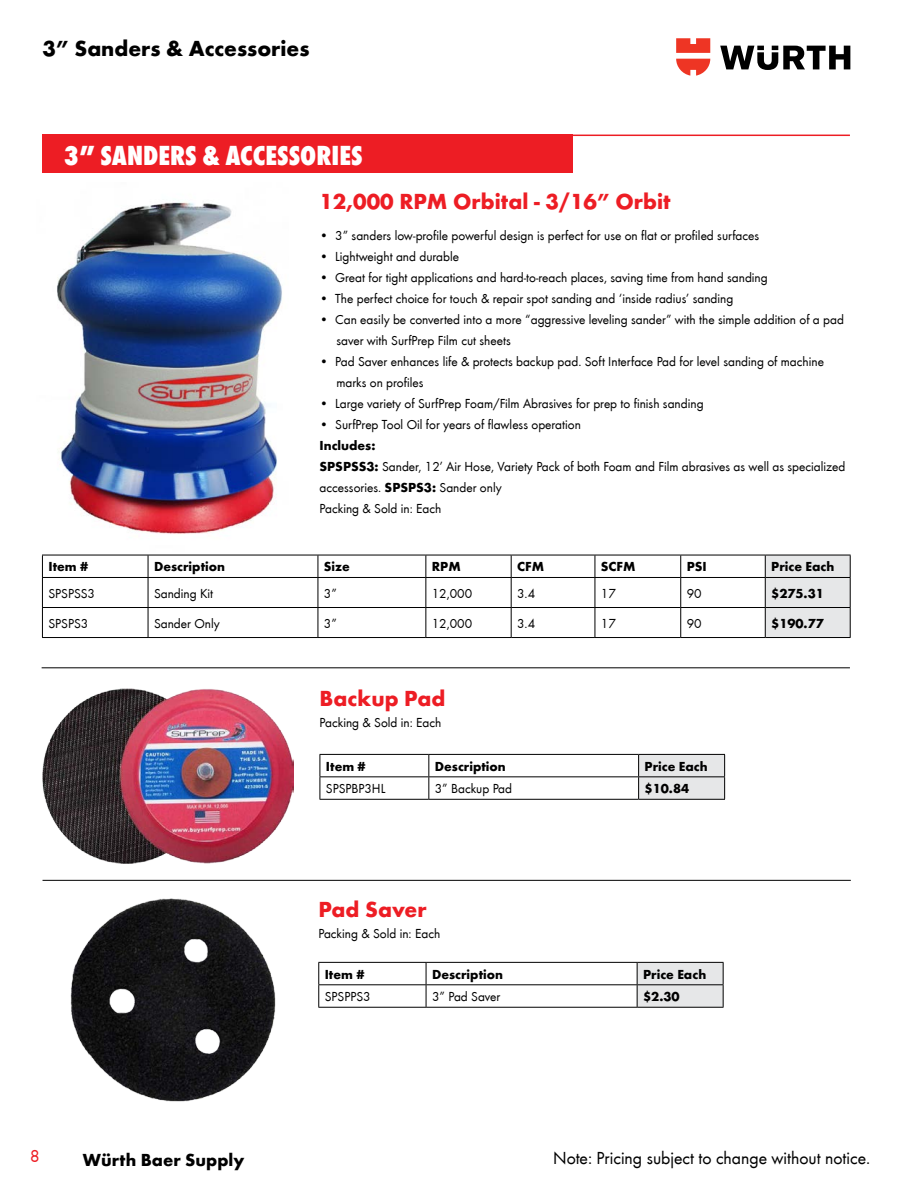
<style>
.page{position:relative;width:918px;height:1188px;background:#fff}
.page>*{position:absolute;margin:0;border:0;box-sizing:border-box;transform-origin:0 0}
.t1{font:800 condensed 28.5px "Wuerth";color:#fff}
.t2{font:700 22.5px "Wuerth";color:#ed1d24}
.t3{font:700 22.5px "Wuerth";color:#000}
.t4{font:18px "Wuerth";color:#000}
.t5{font:700 18px "Wuerth";color:#000}
.t6{font:18px "Wuerth";color:#ed1d24}
.t7{font:13.5px/21px "Wuerth";color:#000}
.t8{font:700 13.5px "Wuerth";color:#000}
.s1{font-weight:700}
</style>
<div class="page">
<svg style="left:720px;top:46px;width:130px;height:24px"></svg>
<svg style="left:676px;top:38px;width:34px;height:38px"></svg>
<img style="left:41px;top:202px;width:247px;height:369px">
<hr style="left:42px;top:555px;width:106px;height:1px;background:#000">
<hr style="left:148px;top:555px;width:170px;height:1px;background:#000">
<hr style="left:318px;top:555px;width:108px;height:1px;background:#000">
<hr style="left:426px;top:555px;width:85px;height:1px;background:#000">
<hr style="left:511px;top:555px;width:84px;height:1px;background:#000">
<hr style="left:595px;top:555px;width:86px;height:1px;background:#000">
<hr style="left:681px;top:555px;width:84px;height:1px;background:#000">
<hr style="left:42px;top:577px;width:106px;height:1px;background:#000">
<hr style="left:148px;top:577px;width:170px;height:1px;background:#000">
<hr style="left:318px;top:577px;width:108px;height:1px;background:#000">
<hr style="left:426px;top:577px;width:85px;height:1px;background:#000">
<hr style="left:511px;top:577px;width:84px;height:1px;background:#000">
<hr style="left:595px;top:577px;width:86px;height:1px;background:#000">
<hr style="left:681px;top:577px;width:84px;height:1px;background:#000">
<hr style="left:42px;top:607px;width:106px;height:1px;background:#000">
<svg style="left:42px;top:555px;width:1px;height:82px"></svg>
<hr style="left:148px;top:607px;width:170px;height:1px;background:#000">
<svg style="left:148px;top:555px;width:1px;height:82px"></svg>
<hr style="left:318px;top:607px;width:108px;height:1px;background:#000">
<svg style="left:318px;top:555px;width:1px;height:82px"></svg>
<hr style="left:426px;top:607px;width:85px;height:1px;background:#000">
<svg style="left:425px;top:555px;width:1px;height:82px"></svg>
<hr style="left:511px;top:607px;width:84px;height:1px;background:#000">
<svg style="left:511px;top:555px;width:1px;height:82px"></svg>
<hr style="left:595px;top:607px;width:86px;height:1px;background:#000">
<svg style="left:595px;top:555px;width:1px;height:82px"></svg>
<hr style="left:681px;top:607px;width:84px;height:1px;background:#000">
<svg style="left:680px;top:555px;width:1px;height:82px"></svg>
<svg style="left:765px;top:555px;width:86px;height:82px;background:#dadbdc"></svg>
<hr style="left:42px;top:637px;width:106px;height:1px;background:#000">
<hr style="left:148px;top:637px;width:170px;height:1px;background:#000">
<hr style="left:318px;top:637px;width:108px;height:1px;background:#000">
<hr style="left:426px;top:637px;width:85px;height:1px;background:#000">
<hr style="left:511px;top:637px;width:84px;height:1px;background:#000">
<hr style="left:595px;top:637px;width:86px;height:1px;background:#000">
<hr style="left:681px;top:637px;width:84px;height:1px;background:#000">
<hr style="left:765px;top:637px;width:86px;height:1px;background:#000">
<hr style="left:320px;top:754px;width:109px;height:1px;background:#000">
<hr style="left:429px;top:754px;width:210px;height:1px;background:#000">
<hr style="left:320px;top:776px;width:109px;height:1px;background:#000">
<svg style="left:320px;top:755px;width:1px;height:44px"></svg>
<hr style="left:429px;top:776px;width:210px;height:1px;background:#000">
<svg style="left:428px;top:755px;width:1px;height:44px"></svg>
<svg style="left:638px;top:754px;width:87px;height:45px;background:#d6d7d8"></svg>
<hr style="left:320px;top:799px;width:109px;height:1px;background:#000">
<hr style="left:429px;top:799px;width:210px;height:1px;background:#000">
<hr style="left:639px;top:799px;width:86px;height:1px;background:#000">
<hr style="left:318px;top:962px;width:108px;height:1px;background:#000">
<hr style="left:426px;top:962px;width:211px;height:1px;background:#000">
<hr style="left:318px;top:984px;width:108px;height:1px;background:#000">
<svg style="left:318px;top:963px;width:1px;height:44px"></svg>
<hr style="left:426px;top:984px;width:211px;height:1px;background:#000">
<svg style="left:426px;top:963px;width:1px;height:44px"></svg>
<svg style="left:637px;top:962px;width:87px;height:45px;background:#d7d8d8"></svg>
<hr style="left:318px;top:1007px;width:108px;height:1px;background:#000">
<hr style="left:426px;top:1007px;width:211px;height:1px;background:#000">
<hr style="left:637px;top:1007px;width:87px;height:1px;background:#000">
<hr style="left:42px;top:667px;width:808px;height:1px;background:#000">
<img style="left:43px;top:689px;width:250px;height:174px">
<img style="left:70px;top:898px;width:206px;height:204px">
<hr style="left:43px;top:880px;width:808px;height:1px;background:#000">
<div style="left:42px;top:135px;width:531px;height:38px;background:#ed1d24"></div>
<hr style="left:436px;top:135px;width:414px;height:1px;background:#ed1d24">
<h2 class="t3" style="left:43px;top:32px;width:269px">3” Sanders &amp; Accessories</h2>
<h1 class="t1" style="left:64px;top:135px;width:300px">3” SANDERS &amp; ACCESSORIES</h1>
<h2 class="t2" style="left:319px;top:185px;width:353px">12,000 RPM Orbital - 3/16” Orbit</h2>
<p class="t7" style="left:320px;top:225px;width:441px">• 3” sanders low-profile powerful design is perfect for use on flat or profiled surfaces</p>
<p class="t7" style="left:320px;top:246px;width:141px">• Lightweight and durable</p>
<p class="t7" style="left:320px;top:267px;width:450px">• Great for tight applications and hard-to-reach places, saving time from hand sanding</p>
<p class="t7" style="left:320px;top:288px;width:415px">• The perfect choice for touch &amp; repair spot sanding and ‘inside radius’ sanding</p>
<p class="t7" style="left:336px;top:309px;width:509px;text-indent:-17px">• Can easily be converted into a more “aggressive leveling sander” with the simple addition of a pad saver with SurfPrep Film cut sheets</p>
<p class="t7" style="left:336px;top:351px;width:489px;text-indent:-17px">• Pad Saver enhances life &amp; protects backup pad. Soft Interface Pad for level sanding of machine marks on profiles</p>
<p class="t7" style="left:320px;top:393px;width:386px">• Large variety of SurfPrep Foam/Film Abrasives for prep to finish sanding</p>
<p class="t7" style="left:320px;top:414px;width:263px">• SurfPrep Tool Oil for years of flawless operation</p>
<p class="t7" style="left:320px;top:435px;width:528px"><span class="s1">Includes:<br>SPSPSS3:</span> Sander, 12’ Air Hose, Variety Pack of both Foam and Film abrasives as well as specialized accessories. <span class="s1">SPSPS3:</span> Sander only<br>Packing &amp; Sold in: Each</p>
<p class="t8" style="left:48px;top:557px;width:41px">Item #</p>
<p class="t8" style="left:154px;top:557px;width:73px">Description</p>
<p class="t8" style="left:324px;top:557px;width:28px">Size</p>
<p class="t8" style="left:432px;top:557px;width:30px">RPM</p>
<p class="t8" style="left:517px;top:557px;width:28px">CFM</p>
<p class="t8" style="left:601px;top:557px;width:36px">SCFM</p>
<p class="t8" style="left:687px;top:557px;width:22px">PSI</p>
<p class="t8" style="left:771px;top:557px;width:65px">Price Each</p>
<p class="t7" style="left:48px;top:582px;width:48px">SPSPSS3</p>
<p class="t7" style="left:154px;top:582px;width:61px">Sanding Kit</p>
<p class="t7" style="left:324px;top:582px;width:14px">3”</p>
<p class="t7" style="left:432px;top:582px;width:42px">12,000</p>
<p class="t7" style="left:517px;top:582px;width:19px">3.4</p>
<p class="t7" style="left:601px;top:582px;width:16px">17</p>
<p class="t7" style="left:687px;top:582px;width:16px">90</p>
<p class="t8" style="left:771px;top:583px;width:54px">$275.31</p>
<p class="t7" style="left:48px;top:612px;width:41px">SPSPS3</p>
<p class="t7" style="left:154px;top:612px;width:67px">Sander Only</p>
<p class="t7" style="left:324px;top:612px;width:14px">3”</p>
<p class="t7" style="left:432px;top:612px;width:42px">12,000</p>
<p class="t7" style="left:517px;top:612px;width:19px">3.4</p>
<p class="t7" style="left:601px;top:612px;width:16px">17</p>
<p class="t7" style="left:687px;top:612px;width:16px">90</p>
<p class="t8" style="left:771px;top:613px;width:54px">$190.77</p>
<h2 class="t2" style="left:320px;top:682px;width:127px">Backup Pad</h2>
<p class="t7" style="left:320px;top:712px;width:123px">Packing &amp; Sold in: Each</p>
<p class="t8" style="left:326px;top:756px;width:41px">Item #</p>
<p class="t8" style="left:435px;top:756px;width:73px">Description</p>
<p class="t8" style="left:645px;top:756px;width:65px">Price Each</p>
<p class="t7" style="left:326px;top:778px;width:61px">SPSPBP3HL</p>
<p class="t7" style="left:435px;top:778px;width:79px">3” Backup Pad</p>
<p class="t8" style="left:645px;top:779px;width:46px">$10.84</p>
<h2 class="t2" style="left:318px;top:893px;width:110px">Pad Saver</h2>
<p class="t7" style="left:318px;top:923px;width:123px">Packing &amp; Sold in: Each</p>
<p class="t8" style="left:325px;top:964px;width:41px">Item #</p>
<p class="t8" style="left:432px;top:964px;width:73px">Description</p>
<p class="t8" style="left:643px;top:964px;width:65px">Price Each</p>
<p class="t7" style="left:325px;top:985px;width:47px">SPSPPS3</p>
<p class="t7" style="left:432px;top:985px;width:70px">3” Pad Saver</p>
<p class="t8" style="left:643px;top:987px;width:38px">$2.30</p>
<h3 class="t6" style="left:30px;top:1144px;width:11px">8</h3>
<h3 class="t5" style="left:83px;top:1146px;width:163px">Würth Baer Supply</h3>
<h3 class="t4" style="left:553px;top:1146px;width:319px">Note: Pricing subject to change without notice.</h3>
</div>
